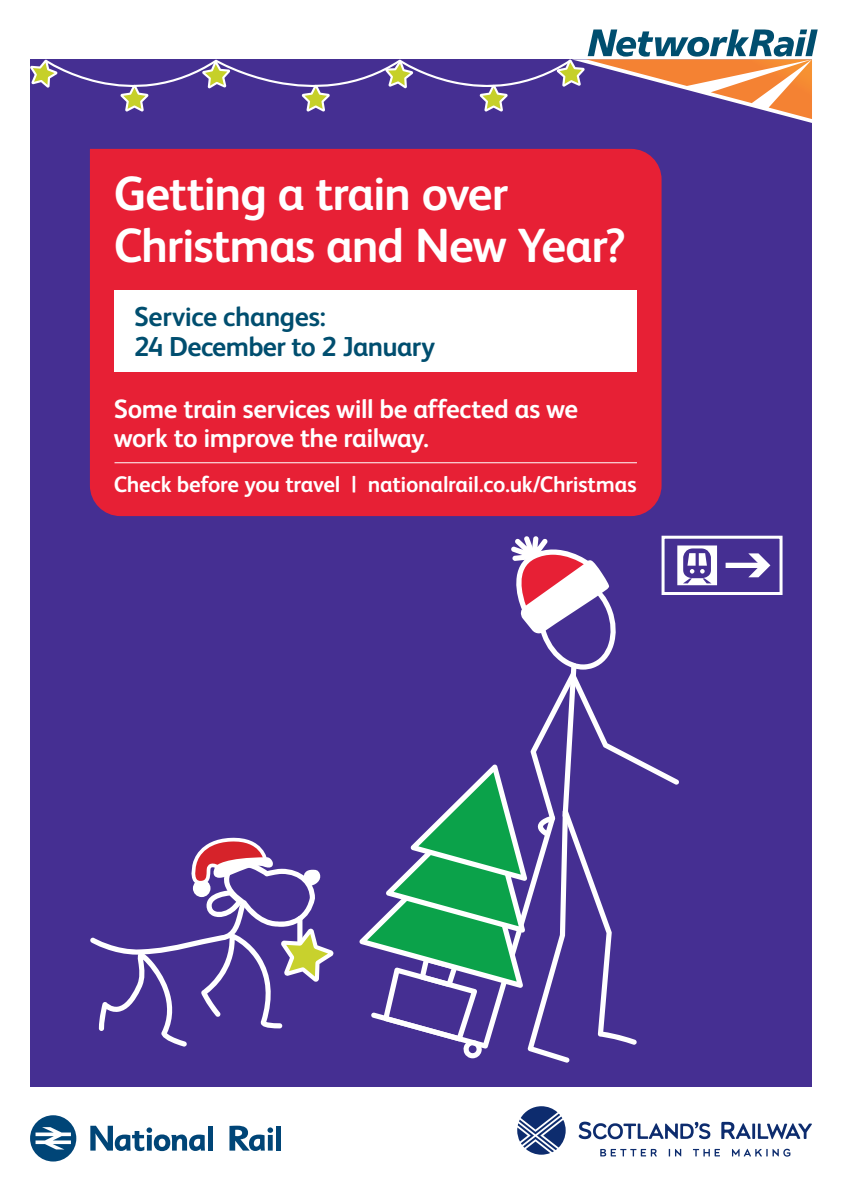
<style>
.page{position:relative;width:842px;height:1191px;background:#fff}
.page>*{position:absolute;margin:0;border:0;box-sizing:border-box;transform-origin:0 0}
.t1{font:700 48px/52.3px "Network Rail Sans";letter-spacing:-.025em;color:#fff}
.t2{font:700 27.4px/30.2px "Network Rail Sans";letter-spacing:-.02em;color:#004e6f}
.t3{font:700 26.5px/29.2px "Network Rail Sans";letter-spacing:-.02em;color:#fff}
.t4{font:700 22.5px "Network Rail Sans";letter-spacing:-.015em;color:#fff}
</style>
<div class="page">
<div style="left:30px;top:60px;width:782px;height:1026px;background:#452f92"></div>
<svg style="left:30px;top:1115px;width:46px;height:46px"></svg>
<svg style="left:90px;top:1125px;width:115px;height:26px"></svg>
<div style="left:208px;top:1125px;width:5px;height:25px;background:#004577"></div>
<svg style="left:229px;top:1125px;width:44px;height:26px"></svg>
<div style="left:276px;top:1125px;width:5px;height:25px;background:#004577"></div>
<div style="left:90px;top:149px;width:571px;height:367px;background:#e72035"></div>
<hr style="left:115px;top:462px;width:522px;height:1px;background:#fff">
<div style="left:115px;top:290px;width:522px;height:82px;background:#fff"></div>
<svg style="left:30px;top:29px;width:788px;height:94px"></svg>
<svg style="left:90px;top:837px;width:243px;height:209px"></svg>
<div style="left:661px;top:536px;width:121px;height:59px;border:3px solid #fff"></div>
<svg style="left:748px;top:553px;width:22px;height:24px"></svg>
<div style="left:726px;top:563px;width:35px;height:5px;background:#fff"></div>
<svg style="left:359px;top:536px;width:358px;height:526px"></svg>
<svg style="left:579px;top:1121px;width:131px;height:18px"></svg>
<svg style="left:721px;top:1121px;width:91px;height:18px"></svg>
<svg style="left:600px;top:1148px;width:57px;height:8px"></svg>
<svg style="left:669px;top:1148px;width:12px;height:8px"></svg>
<svg style="left:693px;top:1148px;width:27px;height:8px"></svg>
<svg style="left:732px;top:1148px;width:58px;height:8px"></svg>
<svg style="left:517px;top:1106px;width:49px;height:48px"></svg>
<h1 class="t1" style="left:114px;top:165px;width:514px">Getting a train over<br>Christmas and New Year?</h1>
<p class="t2" style="left:134px;top:300px;width:302px">Service changes:<br>24 December to 2 January</p>
<p class="t3" style="left:114px;top:393px;width:466px">Some train services will be affected as we work to improve the railway.</p>
<p class="t4" style="left:114px;top:469px;width:524px">Check before you travel | nationalrail.co.uk/Christmas</p>
</div>
